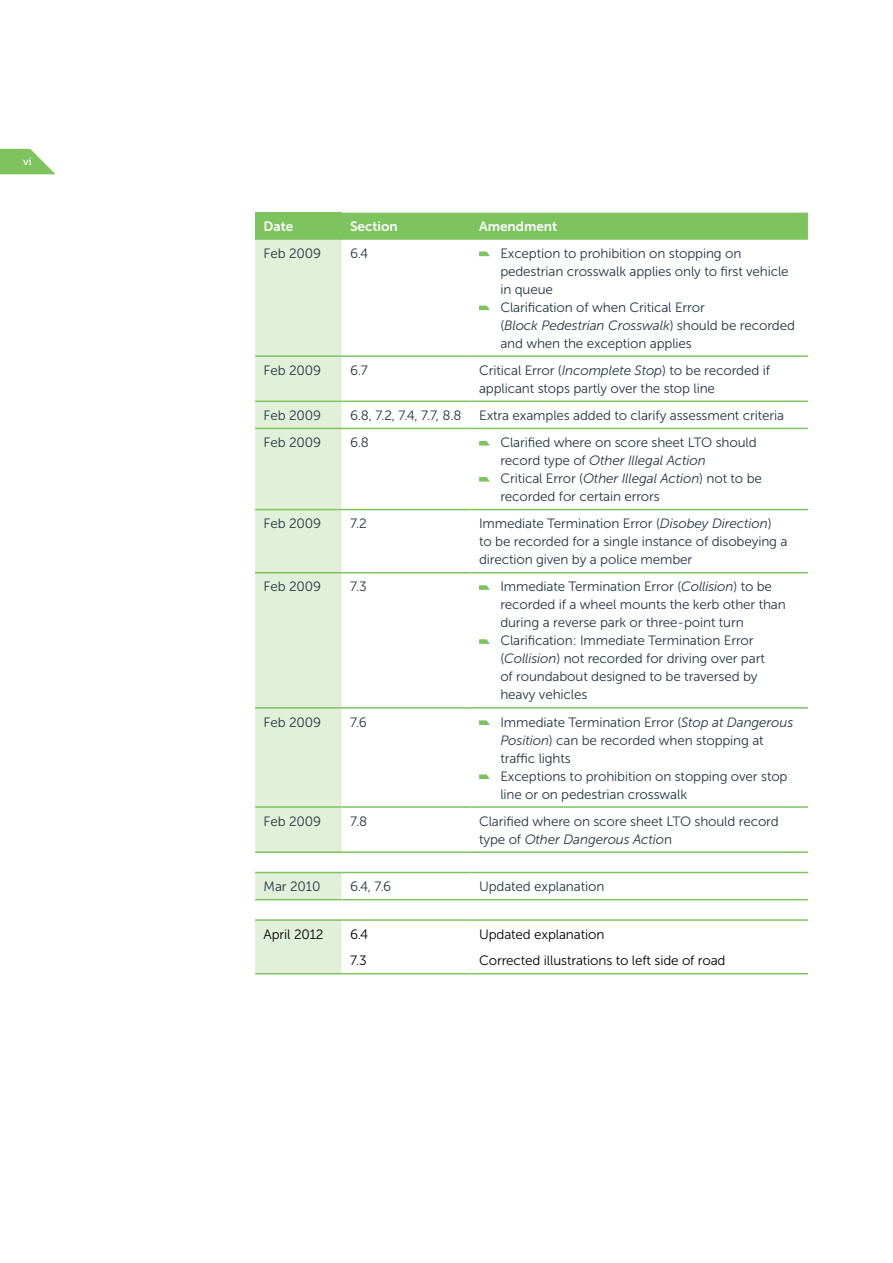
<style>
.page{position:relative;width:893px;height:1263px;background:#fff}
.page>*{position:absolute;margin:0;border:0;box-sizing:border-box;transform-origin:0 0}
.VR_bullet_text_in_ta{font:13.5px/18px "Museo Sans 300";letter-spacing:-.01em;color:#253546}
.VR_Body_Copy{font:13.5px/18px "Museo Sans 300";letter-spacing:-.01em;color:#253546}
.VR_Body_Copy-2{font:13.5px "Museo Sans 300";letter-spacing:-.01em;color:#000}
.VR_Table_Rev_Head{font:13.5px "Museo Sans 700";color:#fff}
.t1{font:10.5px "Museo 500";color:#fff}
.s1{font-style:italic}
</style>
<div class="page">
<svg style="left:0;top:149px;width:56px;height:25px"></svg>
<div style="left:255px;top:213px;width:87px;height:27px;background:#7dc35e"></div>
<div style="left:342px;top:213px;width:466px;height:27px;background:#7dc35e"></div>
<div style="left:255px;top:240px;width:87px;height:733px;background:#e2f0da"></div>
<hr style="left:255px;top:355px;width:87px;height:2px;background:#7dc35e">
<hr style="left:342px;top:355px;width:129px;height:2px;background:#7dc35e">
<hr style="left:471px;top:355px;width:337px;height:2px;background:#7dc35e">
<hr style="left:255px;top:400px;width:87px;height:2px;background:#7dc35e">
<hr style="left:342px;top:400px;width:129px;height:2px;background:#7dc35e">
<hr style="left:471px;top:400px;width:337px;height:2px;background:#7dc35e">
<hr style="left:342px;top:428px;width:129px;height:1px;background:#7dc35e">
<hr style="left:471px;top:428px;width:337px;height:1px;background:#7dc35e">
<hr style="left:255px;top:509px;width:87px;height:1px;background:#7dc35e">
<hr style="left:342px;top:509px;width:129px;height:1px;background:#7dc35e">
<hr style="left:471px;top:509px;width:337px;height:1px;background:#7dc35e">
<hr style="left:255px;top:572px;width:87px;height:1px;background:#7dc35e">
<hr style="left:342px;top:572px;width:129px;height:1px;background:#7dc35e">
<hr style="left:471px;top:572px;width:337px;height:1px;background:#7dc35e">
<hr style="left:255px;top:707px;width:87px;height:2px;background:#7dc35e">
<hr style="left:342px;top:707px;width:129px;height:2px;background:#7dc35e">
<hr style="left:471px;top:707px;width:337px;height:2px;background:#7dc35e">
<hr style="left:255px;top:806px;width:87px;height:2px;background:#7dc35e">
<hr style="left:342px;top:806px;width:129px;height:2px;background:#7dc35e">
<hr style="left:471px;top:806px;width:337px;height:2px;background:#7dc35e">
<hr style="left:255px;top:851px;width:87px;height:2px;background:#7dc35e">
<hr style="left:342px;top:851px;width:129px;height:2px;background:#7dc35e">
<hr style="left:471px;top:851px;width:337px;height:2px;background:#7dc35e">
<hr style="left:255px;top:872px;width:87px;height:1px;background:#7dc35e">
<hr style="left:342px;top:872px;width:129px;height:1px;background:#7dc35e">
<hr style="left:471px;top:872px;width:337px;height:1px;background:#7dc35e">
<hr style="left:255px;top:899px;width:87px;height:1px;background:#7dc35e">
<hr style="left:342px;top:899px;width:129px;height:1px;background:#7dc35e">
<hr style="left:471px;top:899px;width:337px;height:1px;background:#7dc35e">
<hr style="left:255px;top:919px;width:87px;height:2px;background:#7dc35e">
<hr style="left:342px;top:919px;width:129px;height:2px;background:#7dc35e">
<hr style="left:471px;top:919px;width:337px;height:2px;background:#7dc35e">
<hr style="left:255px;top:973px;width:87px;height:1px;background:#7dc35e">
<hr style="left:342px;top:973px;width:129px;height:1px;background:#7dc35e">
<hr style="left:471px;top:973px;width:337px;height:1px;background:#7dc35e">
<hr style="left:255px;top:428px;width:87px;height:1px;background:#7dc35e">
<svg style="left:479px;top:252px;width:11px;height:4px"></svg>
<svg style="left:479px;top:306px;width:11px;height:4px"></svg>
<svg style="left:479px;top:441px;width:11px;height:5px"></svg>
<svg style="left:479px;top:477px;width:11px;height:5px"></svg>
<svg style="left:479px;top:585px;width:11px;height:5px"></svg>
<svg style="left:479px;top:639px;width:11px;height:5px"></svg>
<svg style="left:479px;top:720px;width:11px;height:5px"></svg>
<svg style="left:479px;top:774px;width:11px;height:5px"></svg>
<p class="t1" style="left:23px;top:156px;width:10px">vi</p>
<p class="VR_Table_Rev_Head" style="left:264px;top:219px;width:31px">Date</p>
<p class="VR_Table_Rev_Head" style="left:350px;top:219px;width:49px">Section</p>
<p class="VR_Table_Rev_Head" style="left:479px;top:219px;width:80px">Amendment</p>
<p class="VR_Body_Copy" style="left:264px;top:244px;width:59px">Feb 2009</p>
<p class="VR_Body_Copy" style="left:350px;top:244px;width:20px">6.4</p>
<p class="VR_bullet_text_in_ta" style="left:500px;top:244px;width:290px">Exception to prohibition on stopping on pedestrian crosswalk applies only to first vehicle in queue</p>
<p class="VR_bullet_text_in_ta" style="left:500px;top:298px;width:296px">Clarification of when Critical Error<br>(<span class="s1">Block Pedestrian Crosswalk</span>) should be recorded and when the exception applies</p>
<p class="VR_Body_Copy" style="left:264px;top:361px;width:59px">Feb 2009</p>
<p class="VR_Body_Copy" style="left:350px;top:361px;width:19px">6.7</p>
<p class="VR_Body_Copy" style="left:479px;top:361px;width:292px">Critical Error (<span class="s1">Incomplete Stop</span>) to be recorded if applicant stops partly over the stop line</p>
<p class="VR_Body_Copy" style="left:264px;top:406px;width:59px">Feb 2009</p>
<p class="VR_Body_Copy" style="left:350px;top:406px;width:113px">6.8, 7.2, 7.4, 7.7, 8.8</p>
<p class="VR_Body_Copy" style="left:479px;top:406px;width:307px">Extra examples added to clarify assessment criteria</p>
<p class="VR_Body_Copy" style="left:264px;top:433px;width:59px">Feb 2009</p>
<p class="VR_Body_Copy" style="left:350px;top:433px;width:20px">6.8</p>
<p class="VR_bullet_text_in_ta" style="left:500px;top:433px;width:258px">Clarified where on score sheet LTO should record type of <span class="s1">Other Illegal Action</span></p>
<p class="VR_bullet_text_in_ta" style="left:500px;top:469px;width:263px">Critical Error (<span class="s1">Other Illegal Action</span>) not to be recorded for certain errors</p>
<p class="VR_Body_Copy" style="left:264px;top:515px;width:59px">Feb 2009</p>
<p class="VR_Body_Copy" style="left:350px;top:515px;width:18px">7.2</p>
<p class="VR_Body_Copy" style="left:479px;top:515px;width:310px">Immediate Termination Error (<span class="s1">Disobey Direction</span>) to be recorded for a single instance of disobeying a direction given by a police member</p>
<p class="VR_Body_Copy" style="left:264px;top:578px;width:59px">Feb 2009</p>
<p class="VR_Body_Copy" style="left:350px;top:578px;width:18px">7.3</p>
<p class="VR_bullet_text_in_ta" style="left:500px;top:578px;width:287px">Immediate Termination Error (<span class="s1">Collision</span>) to be recorded if a wheel mounts the kerb other than during a reverse park or three-point turn</p>
<p class="VR_bullet_text_in_ta" style="left:500px;top:632px;width:266px">Clarification: Immediate Termination Error (<span class="s1">Collision</span>) not recorded for driving over part of roundabout designed to be traversed by heavy vehicles</p>
<p class="VR_Body_Copy" style="left:264px;top:713px;width:59px">Feb 2009</p>
<p class="VR_Body_Copy" style="left:350px;top:713px;width:18px">7.6</p>
<p class="VR_bullet_text_in_ta" style="left:500px;top:713px;width:294px">Immediate Termination Error (<span class="s1">Stop at Dangerous<br>Position</span>) can be recorded when stopping at traffic lights</p>
<p class="VR_bullet_text_in_ta" style="left:500px;top:767px;width:289px">Exceptions to prohibition on stopping over stop line or on pedestrian crosswalk</p>
<p class="VR_Body_Copy" style="left:264px;top:812px;width:59px">Feb 2009</p>
<p class="VR_Body_Copy" style="left:350px;top:812px;width:19px">7.8</p>
<p class="VR_Body_Copy" style="left:479px;top:812px;width:301px">Clarified where on score sheet LTO should record type of <span class="s1">Other Dangerous Actio</span>n</p>
<p class="VR_Body_Copy" style="left:264px;top:878px;width:58px">Mar 2010</p>
<p class="VR_Body_Copy" style="left:350px;top:878px;width:43px">6.4, 7.6</p>
<p class="VR_Body_Copy" style="left:479px;top:878px;width:127px">Updated explanation</p>
<p class="VR_Body_Copy-2" style="left:264px;top:927px;width:61px">April 2012</p>
<p class="VR_Body_Copy-2" style="left:350px;top:927px;width:20px">6.4</p>
<p class="VR_Body_Copy-2" style="left:350px;top:953px;width:18px">7.3</p>
<p class="VR_Body_Copy-2" style="left:479px;top:927px;width:127px">Updated explanation</p>
<p class="VR_Body_Copy-2" style="left:479px;top:953px;width:248px">Corrected illustrations to left side of road</p>
</div>
